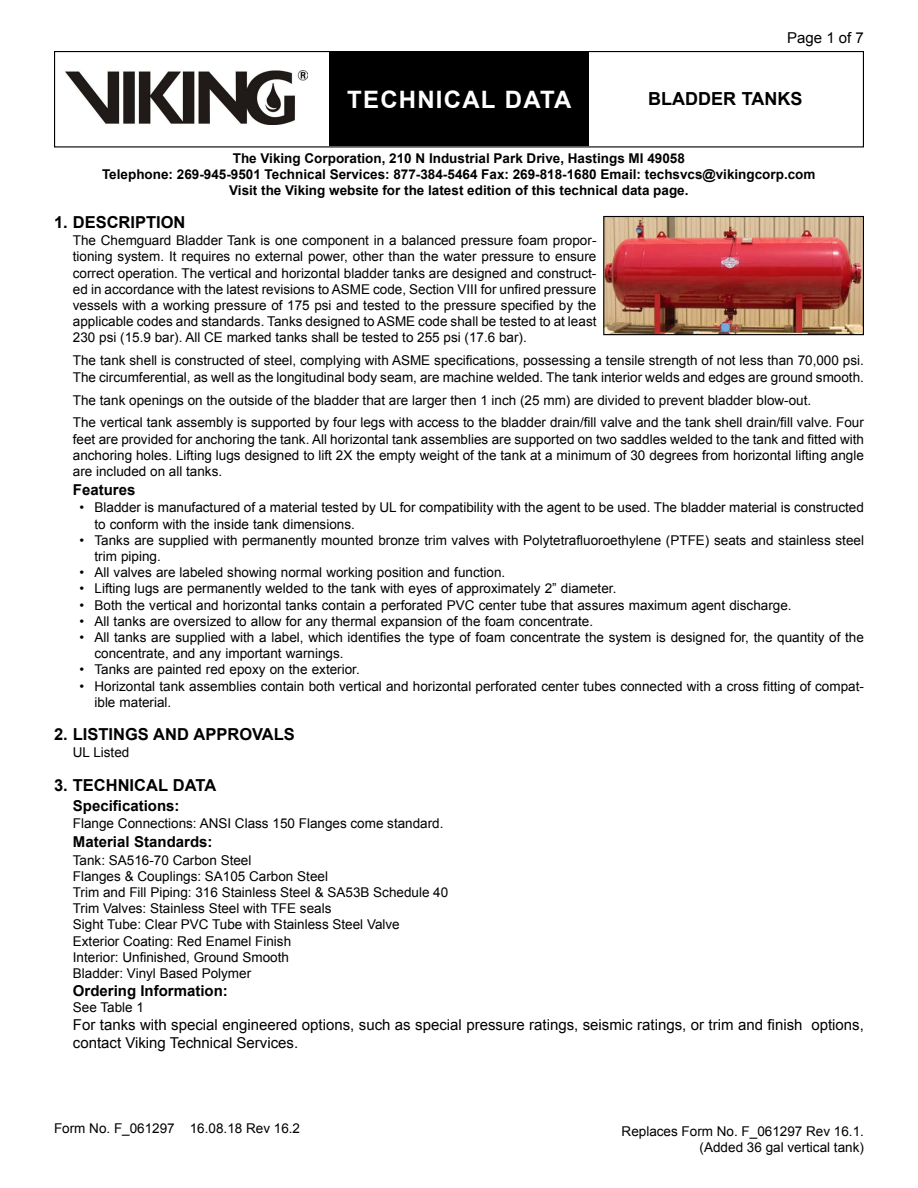
<style>
.page{position:relative;width:918px;height:1188px;background:#fff}
.page>*{position:absolute;margin:0;border:0;box-sizing:border-box;transform-origin:0 0}
.t1{font:700 24px "Arial";letter-spacing:.05em;color:#fff}
.t2{font:700 18px "Arial";color:#000}
.t3{font:700 16.5px "Arial";color:#000}
.t4{font:15px/18px "Arial";color:#000}
.t5{font:700 15px "Arial";color:#000}
.t6{font:13.5px/16.2px "Arial";color:#000}
.t7{font:700 13.5px/16.2px "Arial";color:#000;text-align:center}
</style>
<div class="page">
<div style="left:54px;top:51px;width:810px;height:96px;border:1px solid #000"></div>
<div style="left:329px;top:52px;width:260px;height:94px;background:#000"></div>
<img style="left:65px;top:70px;width:243px;height:54px">
<img style="left:605px;top:218px;width:257px;height:115px">
<div style="left:603px;top:216px;width:261px;height:119px;border:1px solid #000"></div>
<p class="t4" style="left:787px;top:29px;width:78px">Page 1 of 7</p>
<h1 class="t1" style="left:347px;top:84px;width:226px">TECHNICAL DATA</h1>
<h2 class="t2" style="left:648px;top:87px;width:26px">Bladde</h2>
<h2 class="t2" style="left:723px;top:87px;width:31px">r tan</h2>
<h2 class="t2" style="left:777px;top:87px;width:27px">ks</h2>
<p class="t7" style="left:102px;top:150px;width:715px">The Viking Corporation, 210 N Industrial Park Drive, Hastings MI 49058<br>Telephone: 269-945-9501 Technical Services: 877-384-5464 Fax: 269-818-1680 Email: techsvcs@vikingcorp.com<br>Visit the Viking website for the latest edition of this technical data page.</p>
<p class="t3" style="left:54px;top:211px;width:133px">1. DESCRIPTION</p>
<p class="t6" style="left:73px;top:233px;width:525px;text-align:justify">The Chemguard Bladder Tank is one component in a balanced pressure foam propor&shy;tioning system. It requires no external power, other than the water pressure to ensure correct operation. The vertical and horizontal bladder tanks are designed and construct&shy;ed in accordance with the latest revisions to ASME code, Section VIII for unfired pressure vessels with a working pressure of 175 psi and tested to the pressure specified by the applicable codes and standards. Tanks designed to ASME code shall be tested to at least 230 psi (15.9 bar). All CE marked tanks shall be tested to 255 psi (17.6 bar).</p>
<p class="t6" style="left:73px;top:353px;width:793px">The tank shell is constructed of steel, complying with ASME specifications, possessing a tensile strength of not less than 70,000 psi.<br>The circumferential, as well as the longitudinal body seam, are machine welded. The tank interior welds and edges are ground smooth.</p>
<p class="t6" style="left:73px;top:388px;width:793px;line-height:23px">The tank openings on the outside of the bladder that are larger then 1 inch (25 mm) are divided to prevent bladder blow-out.<br>The vertical tank assembly is supported by four legs with access to the bladder drain/fill valve and the tank shell drain/fill valve. Four</p>
<p class="t6" style="left:73px;top:431px;width:793px;text-align:justify">feet are provided for anchoring the tank. All horizontal tank assemblies are supported on two saddles welded to the tank and fitted with anchoring holes. Lifting lugs designed to lift 2X the empty weight of the tank at a minimum of 30 degrees from horizontal lifting angle are included on all tanks.</p>
<p class="t5" style="left:73px;top:480px;width:64px">Features</p>
<p class="t6" style="left:94px;top:500px;width:771px;text-indent:-15px">• Bladder is manufactured of a material tested by UL for compatibility with the agent to be used. The bladder material is constructed to conform with the inside tank dimensions.</p>
<p class="t6" style="left:94px;top:532px;width:771px;text-indent:-15px">• Tanks are supplied with permanently mounted bronze trim valves with Polytetrafluoroethylene (PTFE) seats and stainless steel trim piping.</p>
<p class="t6" style="left:80px;top:565px;width:427px">• All valves are labeled showing normal working position and function.</p>
<p class="t6" style="left:80px;top:581px;width:538px">• Lifting lugs are permanently welded to the tank with eyes of approximately 2” diameter.</p>
<p class="t6" style="left:80px;top:597px;width:714px">• Both the vertical and horizontal tanks contain a perforated PVC center tube that assures maximum agent discharge.</p>
<p class="t6" style="left:80px;top:613px;width:515px">• All tanks are oversized to allow for any thermal expansion of the foam concentrate.</p>
<p class="t6" style="left:94px;top:629px;width:771px;text-indent:-15px">• All tanks are supplied with a label, which identifies the type of foam concentrate the system is designed for, the quantity of the concentrate, and any important warnings.</p>
<p class="t6" style="left:80px;top:662px;width:282px">• Tanks are painted red epoxy on the exterior.</p>
<p class="t6" style="left:94px;top:678px;width:771px;text-indent:-15px">• Horizontal tank assemblies contain both vertical and horizontal perforated center tubes connected with a cross fitting of compat&shy;ible material.</p>
<p class="t3" style="left:54px;top:723px;width:241px">2. LISTINGS AND APPROVALS</p>
<p class="t6" style="left:73px;top:745px;width:58px">UL Listed</p>
<p class="t3" style="left:54px;top:774px;width:41px">3. Technical</p>
<p class="t3" style="left:173px;top:774px;width:12px">data</p>
<p class="t5" style="left:73px;top:796px;width:108px">Specifications:</p>
<p class="t6" style="left:73px;top:815px;width:372px">Flange Connections: ANSI Class 150 Flanges come standard.</p>
<p class="t5" style="left:73px;top:832px;width:141px">Material Standards:</p>
<p class="t6" style="left:73px;top:852px;width:377px">Tank: SA516-70 Carbon Steel<br>Flanges &amp; Couplings: SA105 Carbon Steel<br>Trim and Fill Piping: 316 Stainless Steel &amp; SA53B Schedule 40<br>Trim Valves: Stainless Steel with TFE seals<br>Sight Tube: Clear PVC Tube with Stainless Steel Valve Exterior Coating: Red Enamel Finish<br>Interior: Unfinished, Ground Smooth<br>Bladder: Vinyl Based Polymer</p>
<p class="t5" style="left:73px;top:981px;width:157px">Ordering Information:</p>
<p class="t6" style="left:73px;top:999px;width:73px">See Table 1</p>
<p class="t4" style="left:73px;top:1016px;width:793px">For tanks with special engineered options, such as special pressure ratings, seismic ratings, or trim and finish options, contact Viking Technical Services.</p>
<p class="t6" style="left:54px;top:1120px;width:248px">Form No. F_061297 16.08.18 Rev 16.2</p>
<p class="t6" style="left:622px;top:1123px;width:244px;text-align:right">Replaces Form No. F_061297 Rev 16.1. (Added 36 gal vertical tank)</p>
</div>
